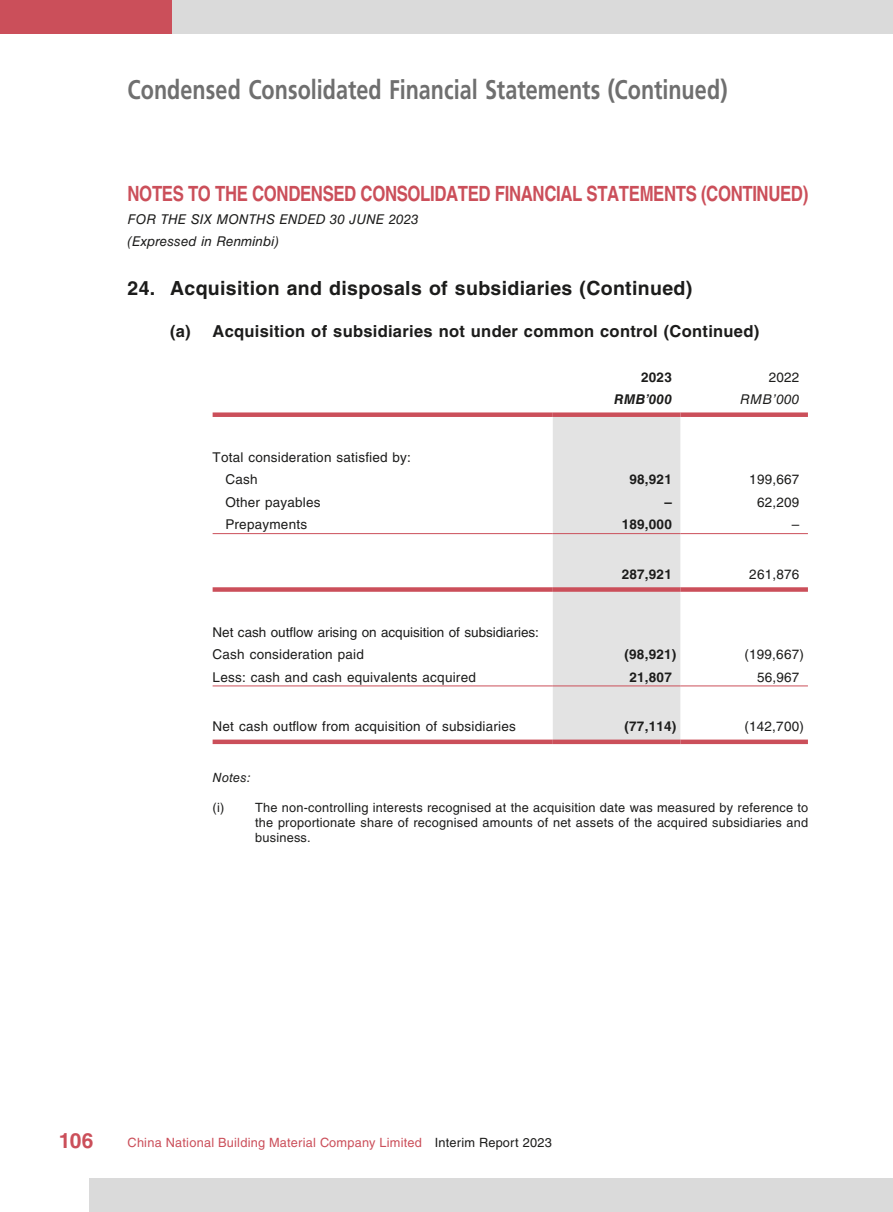
<style>
.page{position:relative;width:893px;height:1212px;background:#fff}
.page>*{position:absolute;margin:0;border:0;box-sizing:border-box;transform-origin:0 0}
.t1{font:700 27px "Frutiger LT Std";color:#6f6f6f;scale:.8 1}
.t2{font:700 21px "Helvetica LT Std";letter-spacing:-.025em;color:#cb4f5a;scale:.8 1}
.t3{font:700 21px "Helvetica LT Std";letter-spacing:-.025em;color:#cb4f5a}
.t4{font:700 19.5px "Helvetica LT Std";letter-spacing:.015em;color:#1c1c1b}
.t5{font:700 16.5px "Helvetica LT Std";letter-spacing:.015em;color:#1c1c1b}
.t6{font:13.5px/22.5px "Helvetica LT Std";letter-spacing:.015em;color:#1c1c1b}
.t7{font:13.5px/22.5px "Helvetica LT Std";letter-spacing:-.005em;color:#1c1c1b}
.t8{font:italic 13.5px/22.5px "Helvetica LT Std";color:#1c1c1b}
.t9{font:700 13.5px "Helvetica LT Std";letter-spacing:.015em;color:#1c1c1b}
.t10{font:italic 700 13.5px "Helvetica LT Std";letter-spacing:.015em;color:#1c1c1b}
.t11{font:12.75px/15px "Helvetica LT Std";letter-spacing:.015em;color:#1c1c1b;text-align:justify}
.t12{font:12.75px "Helvetica LT Std";letter-spacing:.02em;color:#cb4f5a}
.t13{font:italic 12.75px "Helvetica LT Std";letter-spacing:.015em;color:#1c1c1b}
.s1{color:#1c1c1b}
</style>
<div class="page">
<div style="left:0;top:0;width:893px;height:34px;background:#dadada"></div>
<div style="left:0;top:0;width:171px;height:34px;background:#cb4f5a"></div>
<div style="left:89px;top:1178px;width:804px;height:34px;background:#dadada"></div>
<div style="left:553px;top:417px;width:127px;height:322px;background:#e3e3e3"></div>
<div style="left:213px;top:412px;width:340px;height:5px;background:#cb4f5a"></div>
<div style="left:553px;top:412px;width:127px;height:5px;background:#cb4f5a"></div>
<div style="left:680px;top:412px;width:128px;height:5px;background:#cb4f5a"></div>
<hr style="left:213px;top:533px;width:340px;height:1px;background:#cb4f5a">
<hr style="left:553px;top:533px;width:127px;height:1px;background:#cb4f5a">
<hr style="left:680px;top:533px;width:128px;height:1px;background:#cb4f5a">
<div style="left:213px;top:587px;width:340px;height:5px;background:#cb4f5a"></div>
<div style="left:553px;top:587px;width:127px;height:5px;background:#cb4f5a"></div>
<div style="left:680px;top:587px;width:128px;height:5px;background:#cb4f5a"></div>
<hr style="left:213px;top:685px;width:340px;height:1px;background:#cb4f5a">
<hr style="left:553px;top:685px;width:127px;height:1px;background:#cb4f5a">
<hr style="left:680px;top:685px;width:128px;height:1px;background:#cb4f5a">
<div style="left:213px;top:739px;width:340px;height:5px;background:#cb4f5a"></div>
<div style="left:553px;top:739px;width:127px;height:5px;background:#cb4f5a"></div>
<div style="left:680px;top:739px;width:128px;height:5px;background:#cb4f5a"></div>
<h1 class="t1" style="left:128px;top:74px;width:751px">Condensed Consolidated Financial Statements (Continued)</h1>
<h2 class="t2" style="left:128px;top:181px;width:852px">NOTES TO THE CONDENSED CONSOLIDATED FINANCIAL STATEMENTS (CONTINUED)</h2>
<p class="t8" style="left:128px;top:208px;width:293px">FOR THE SIX MONTHS ENDED 30 JUNE 2023 (Expressed in Renminbi)</p>
<h3 class="t4" style="left:128px;top:276px;width:566px">24. Acquisition and disposals of subsidiaries (Continued)</h3>
<p class="t5" style="left:170px;top:321px;width:591px">(a) Acquisition of subsidiaries not under common control (Continued)</p>
<p class="t9" style="left:641px;top:369px;width:32px">2023</p>
<p class="t6" style="left:769px;top:366px;width:32px">2022</p>
<p class="t10" style="left:614px;top:391px;width:59px">RMB’000</p>
<p class="t8" style="left:740px;top:388px;width:61px">RMB’000</p>
<p class="t6" style="left:225px;top:446px;width:187px;text-indent:-13px">Total consideration satisfied by:<br>Cash</p>
<p class="t9" style="left:629px;top:471px;width:44px">98,921</p>
<p class="t6" style="left:749px;top:468px;width:52px">199,667</p>
<p class="t6" style="left:225px;top:491px;width:97px">Other payables</p>
<p class="t9" style="left:664px;top:494px;width:9px">–</p>
<p class="t6" style="left:757px;top:491px;width:44px">62,209</p>
<p class="t6" style="left:225px;top:513px;width:83px">Prepayments</p>
<p class="t9" style="left:622px;top:516px;width:52px">189,000</p>
<p class="t6" style="left:792px;top:513px;width:9px">–</p>
<p class="t9" style="left:622px;top:566px;width:52px">287,921</p>
<p class="t6" style="left:749px;top:563px;width:52px">261,876</p>
<p class="t7" style="left:213px;top:621px;width:328px">Net cash outflow arising on acquisition of subsidiaries:<br>Cash consideration paid</p>
<p class="t9" style="left:624px;top:646px;width:53px">(98,921)</p>
<p class="t6" style="left:744px;top:643px;width:61px">(199,667)</p>
<p class="t6" style="left:213px;top:666px;width:265px">Less: cash and cash equivalents acquired</p>
<p class="t9" style="left:629px;top:669px;width:44px">21,807</p>
<p class="t6" style="left:757px;top:666px;width:44px">56,967</p>
<p class="t6" style="left:213px;top:715px;width:305px">Net cash outflow from acquisition of subsidiaries</p>
<p class="t9" style="left:624px;top:718px;width:53px">(77,114)</p>
<p class="t6" style="left:744px;top:715px;width:61px">(142,700)</p>
<p class="t13" style="left:213px;top:770px;width:39px">Notes:</p>
<p class="t11" style="left:213px;top:799px;width:13px">(i)</p>
<p class="t11" style="left:255px;top:799px;width:555px">The non-controlling interests recognised at the acquisition date was measured by reference to the proportionate share of recognised amounts of net assets of the acquired subsidiaries and business.</p>
<h2 class="t3" style="left:59px;top:1127px;width:36px">106</h2>
<p class="t12" style="left:128px;top:1135px;width:426px">China National Building Material Company Limited <span class="s1">Interim Report 2023</span></p>
</div>
